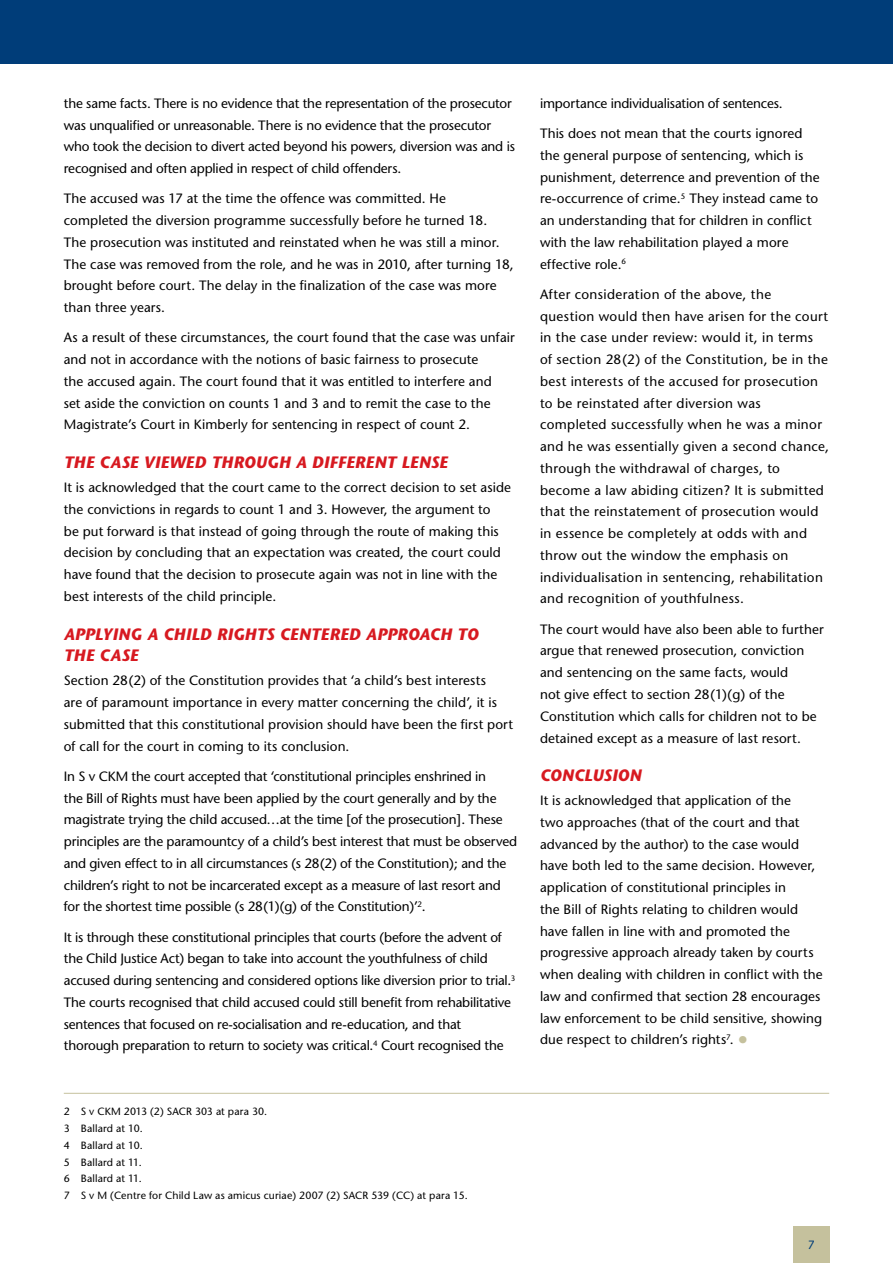
<style>
.page{position:relative;width:893px;height:1263px;background:#fff}
.page>*{position:absolute;margin:0;border:0;box-sizing:border-box;transform-origin:0 0}
.t1{font:italic 700 16.5px/21.8px "Stone Sans";letter-spacing:.01em;color:#d71920}
.t2{font:13.5px/21.8px "Stone Sans";letter-spacing:.005em;color:#000}
.t3{font:13.5px/21.8px "Stone Sans";letter-spacing:-.015em;color:#000}
.t4{font:13.5px/21.8px "Stone Sans";letter-spacing:.03em;color:#000}
.t5{font:12px "Stone Sans";color:#003d79}
.t6{font:10.5px/16.8px "Stone Sans";letter-spacing:.015em;color:#000}
.s1{font-weight:700;font-size:21px;color:#c5c19d}
</style>
<div class="page">
<div style="left:793px;top:1227px;width:36px;height:36px;background:#c5c19d"></div>
<div style="left:0;top:0;width:893px;height:64px;background:#003d79"></div>
<hr style="left:64px;top:1093px;width:765px;height:1px;background:#c5c19d">
<p class="t2" style="left:64px;top:92px;width:453px">the same facts. There is no evidence that the representation of the prosecutor was unqualified or unreasonable. There is no evidence that the prosecutor who took the decision to divert acted beyond his powers, diversion was and is recognised and often applied in respect of child offenders.</p>
<p class="t2" style="left:64px;top:188px;width:451px">The accused was 17 at the time the offence was committed. He completed the diversion programme successfully before he turned 18.<br>The prosecution was instituted and reinstated when he was still a minor.<br>The case was removed from the role, and he was in 2010, after turning 18, brought before court. The delay in the finalization of the case was more than three years.</p>
<p class="t2" style="left:64px;top:327px;width:453px">As a result of these circumstances, the court found that the case was unfair and not in accordance with the notions of basic fairness to prosecute<br>the accused again. The court found that it was entitled to interfere and<br>set aside the conviction on counts 1 and 3 and to remit the case to the Magistrate’s Court in Kimberly for sentencing in respect of count 2.</p>
<p class="t1" style="left:64px;top:452px;width:385px">THE CASE VIEWED THROUGH A DIFFERENT LENSE</p>
<p class="t2" style="left:64px;top:477px;width:449px">It is acknowledged that the court came to the correct decision to set aside the convictions in regards to count 1 and 3. However, the argument to<br>be put forward is that instead of going through the route of making this decision by concluding that an expectation was created, the court could have found that the decision to prosecute again was not in line with the best interests of the child principle.</p>
<p class="t1" style="left:64px;top:623px;width:416px">APPLYING A CHILD RIGHTS CENTERED APPROACH TO<br>THE CASE</p>
<p class="t2" style="left:64px;top:670px;width:451px">Section 28(2) of the Constitution provides that ‘a child’s best interests<br>are of paramount importance in every matter concerning the child’, it is submitted that this constitutional provision should have been the first port of call for the court in coming to its conclusion.</p>
<p class="t3" style="left:64px;top:765px;width:455px">In S v CKM the court accepted that ‘constitutional principles enshrined in<br>the Bill of Rights must have been applied by the court generally and by the magistrate trying the child accused…at the time [of the prosecution]. These principles are the paramountcy of a child’s best interest that must be observed and given effect to in all circumstances (s 28(2) of the Constitution); and the children’s right to not be incarcerated except as a measure of last resort and for the shortest time possible (s 28(1)(g) of the Constitution)’<sup>2</sup>.</p>
<p class="t3" style="left:64px;top:926px;width:453px">It is through these constitutional principles that courts (before the advent of the Child Justice Act) began to take into account the youthfulness of child accused during sentencing and considered options like diversion prior to trial.<sup>3<br></sup>The courts recognised that child accused could still benefit from rehabilitative sentences that focused on re-socialisation and re-education, and that thorough preparation to return to society was critical.<sup>4</sup> Court recognised the</p>
<p class="t6" style="left:64px;top:1103px;width:405px">2 S v CKM 2013 (2) SACR 303 at para 30.<br>3 Ballard at 10.<br>4 Ballard at 10.<br>5 Ballard at 11.<br>6 Ballard at 11.<br>7 S v M (Centre for Child Law as amicus curiae) 2007 (2) SACR 539 (CC) at para 15.</p>
<p class="t3" style="left:540px;top:92px;width:244px">importance individualisation of sentences.</p>
<p class="t2" style="left:540px;top:123px;width:281px">This does not mean that the courts ignored the general purpose of sentencing, which is punishment, deterrence and prevention of the re-occurrence of crime.<sup>5</sup> They instead came to an understanding that for children in conflict with the law rehabilitation played a more effective role.<sup>6</sup></p>
<p class="t4" style="left:540px;top:283px;width:291px">After consideration of the above, the<br>question would then have arisen for the court in the case under review: would it, in terms<br>of section 28(2) of the Constitution, be in the best interests of the accused for prosecution to be reinstated after diversion was completed successfully when he was a minor and he was essentially given a second chance, through the withdrawal of charges, to become a law abiding citizen? It is submitted that the reinstatement of prosecution would in essence be completely at odds with and throw out the window the emphasis on individualisation in sentencing, rehabilitation and recognition of youthfulness.</p>
<p class="t2" style="left:540px;top:618px;width:285px">The court would have also been able to further argue that renewed prosecution, conviction and sentencing on the same facts, would<br>not give effect to section 28(1)(g) of the Constitution which calls for children not to be detained except as a measure of last resort.</p>
<p class="t1" style="left:540px;top:765px;width:103px">CONCLUSION</p>
<p class="t2" style="left:540px;top:790px;width:284px">It is acknowledged that application of the<br>two approaches (that of the court and that advanced by the author) to the case would have both led to the same decision. However, application of constitutional principles in<br>the Bill of Rights relating to children would have fallen in line with and promoted the progressive approach already taken by courts when dealing with children in conflict with the law and confirmed that section 28 encourages law enforcement to be child sensitive, showing due respect to children’s rights<sup>7</sup>. <span class="s1">•</span></p>
<p class="t5" style="left:808px;top:1238px;width:8px">7</p>
</div>
